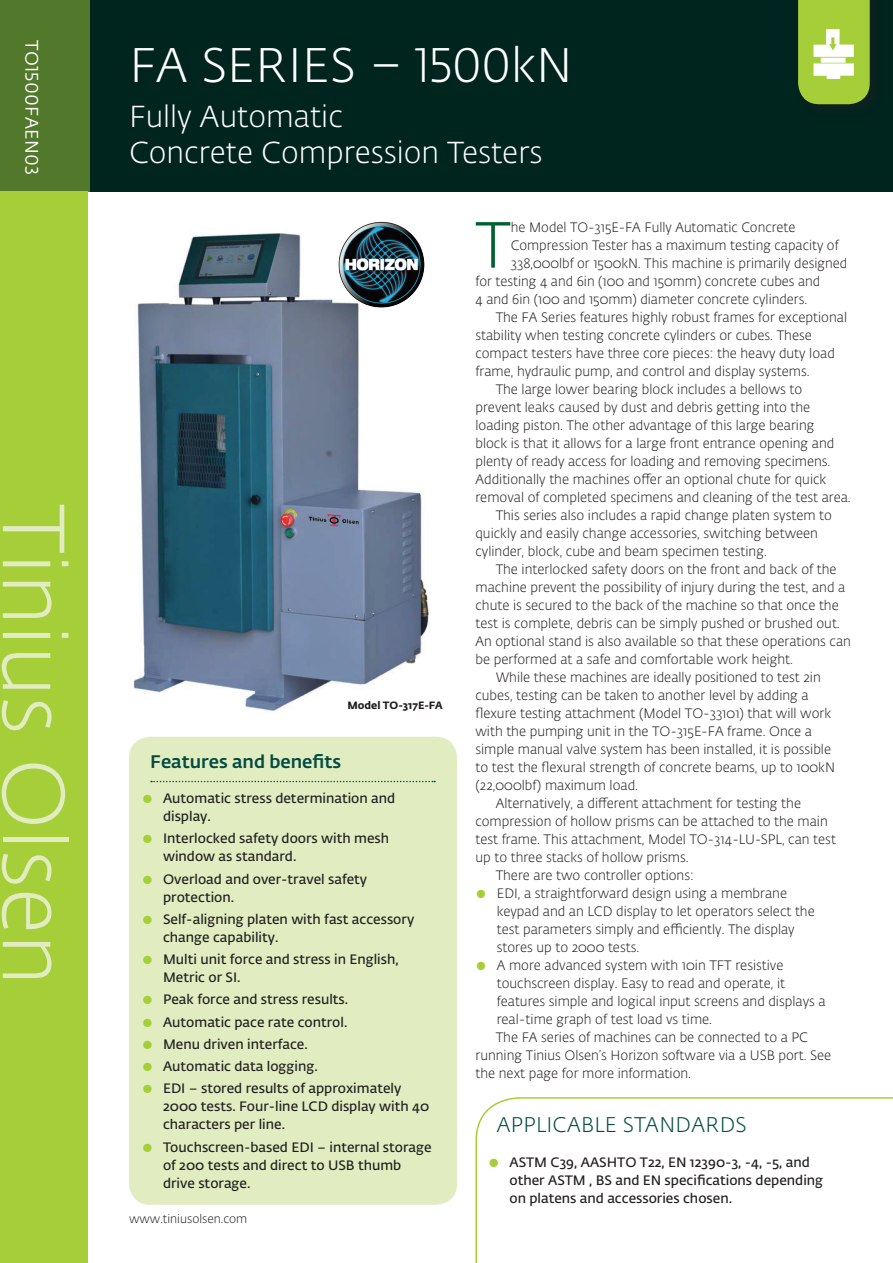
<style>
.page{position:relative;width:893px;height:1263px;background:#fff}
.page>*{position:absolute;margin:0;border:0;box-sizing:border-box;transform-origin:0 0}
.t1{font:300 87px "Fedra Sans Alt Std";color:#e1edc1}
.t2{font:300 64.35px "Fedra Sans Alt Std";color:#00622f}
.t3{font:300 48px "Fedra Sans Alt Std";letter-spacing:.01em;color:#fff}
.t4{font:300 30px/36px "Fedra Sans Alt Std";color:#fff}
.t5{font:300 21px "Fedra Sans Alt Std";letter-spacing:.01em;color:#034c44}
.t6{font:500 18px "Fedra Sans Alt Std";color:#034c44}
.t7{font:18px "Fedra Sans Alt Std";letter-spacing:.01em;color:#fff}
.t8{font:300 13.5px/18px "Fedra Sans Alt Std";color:#231f20}
.t9{font:600 13.5px/18px "Fedra Sans Alt Std";color:#231f20}
.t10{font:300 12px "Fedra Sans Alt Std";color:#231f20}
.t11{font:700 10.5px "Fedra Sans Alt Std";color:#231f20}
.s1{font-size:15px;color:#a6ce39}
.s2{font-weight:600;font-size:15px;color:#a6ce39}
</style>
<div class="page">
<svg style="left:475px;top:1097px;width:418px;height:166px"></svg>
<div style="left:0;top:0;width:893px;height:191px;background:#00241e"></div>
<div style="left:0;top:0;width:89px;height:191px;background:#52782b"></div>
<div style="left:0;top:191px;width:87px;height:1072px;background:#a6ce39"></div>
<svg style="left:798px;top:0;width:72px;height:104px;background:#b1d15b"></svg>
<div style="left:129px;top:737px;width:328px;height:468px;background:#e1edc1;border-radius:21px"></div>
<svg style="left:151px;top:781px;width:284px;height:1px"></svg>
<img style="left:133px;top:232px;width:296px;height:479px">
<img style="left:338px;top:221px;width:86px;height:87px;border-radius:43px">
<h3 class="t7" style="left:43px;top:40px;width:136px;rotate:90deg">TO1500FAEN03</h3>
<h1 class="t1" style="left:86px;top:504px;width:483px;rotate:90deg">Tinius Olsen</h1>
<h3 class="t3" style="left:129px;top:36px;width:445px">FA SERIES – 1500kN</h3>
<h3 class="t4" style="left:129px;top:99px;width:415px">Fully Automatic<br>Concrete Compression Testers</h3>
<p class="t11" style="left:347px;top:698px;width:97px">Model TO-317E-FA</p>
<h3 class="t6" style="left:150px;top:750px;width:192px">Features and benefits</h3>
<p class="t9" style="left:163px;top:789px;width:234px;text-indent:-21px"><span class="s1">●</span> Automatic stress determination and display.</p>
<p class="t9" style="left:163px;top:830px;width:228px;text-indent:-21px"><span class="s1">●</span> Interlocked safety doors with mesh window as standard.</p>
<p class="t9" style="left:163px;top:870px;width:206px;text-indent:-21px"><span class="s1">●</span> Overload and over-travel safety protection.</p>
<p class="t9" style="left:163px;top:910px;width:253px;text-indent:-21px"><span class="s1">●</span> Self-aligning platen with fast accessory change capability.</p>
<p class="t9" style="left:163px;top:950px;width:237px;text-indent:-21px"><span class="s1">●</span> Multi unit force and stress in English,<br>Metric or SI.</p>
<p class="t9" style="left:142px;top:991px;width:208px"><span class="s1">●</span> Peak force and stress results.</p>
<p class="t9" style="left:142px;top:1013px;width:207px"><span class="s1">●</span> Automatic pace rate control.</p>
<p class="t9" style="left:142px;top:1035px;width:168px"><span class="s1">●</span> Menu driven interface.</p>
<p class="t9" style="left:142px;top:1057px;width:178px"><span class="s1">●</span> Automatic data logging.</p>
<p class="t9" style="left:163px;top:1080px;width:268px;text-indent:-21px"><span class="s1">●</span> EDI – stored results of approximately<br>2000 tests. Four-line LCD display with 40 characters per line.</p>
<p class="t9" style="left:163px;top:1138px;width:270px;text-indent:-21px"><span class="s1">●</span> Touchscreen-based EDI – internal storage of 200 tests and direct to USB thumb drive storage.</p>
<p class="t10" style="left:129px;top:1212px;width:120px">www.tiniusolsen.com</p>
<h2 class="t2" style="left:475px;top:206px;width:37px">T</h2>
<p class="t8" style="left:511px;top:218px;width:286px">he Model TO-315E-FA Fully Automatic Concrete</p>
<p class="t8" style="left:511px;top:236px;width:329px">Compression Tester has a maximum testing capacity of</p>
<p class="t8" style="left:511px;top:254px;width:338px">338,000lbf or 1500kN. This machine is primarily designed</p>
<p class="t8" style="left:475px;top:272px;width:346px">for testing 4 and 6in (100 and 150mm) concrete cubes and</p>
<p class="t8" style="left:475px;top:290px;width:333px">4 and 6in (100 and 150mm) diameter concrete cylinders.</p>
<p class="t8" style="left:496px;top:308px;width:353px">The FA Series features highly robust frames for exceptional</p>
<p class="t8" style="left:475px;top:326px;width:338px">stability when testing concrete cylinders or cubes. These</p>
<p class="t8" style="left:475px;top:344px;width:361px">compact testers have three core pieces: the heavy duty load</p>
<p class="t8" style="left:475px;top:362px;width:336px">frame, hydraulic pump, and control and display systems.</p>
<p class="t8" style="left:496px;top:380px;width:308px">The large lower bearing block includes a bellows to</p>
<p class="t8" style="left:475px;top:398px;width:336px">prevent leaks caused by dust and debris getting into the</p>
<p class="t8" style="left:475px;top:416px;width:341px">loading piston. The other advantage of this large bearing</p>
<p class="t8" style="left:475px;top:434px;width:360px">block is that it allows for a large front entrance opening and</p>
<p class="t8" style="left:475px;top:452px;width:356px">plenty of ready access for loading and removing specimens.</p>
<p class="t8" style="left:475px;top:470px;width:352px">Additionally the machines offer an optional chute for quick</p>
<p class="t8" style="left:475px;top:488px;width:377px">removal of completed specimens and cleaning of the test area.</p>
<p class="t8" style="left:496px;top:506px;width:338px">This series also includes a rapid change platen system to</p>
<p class="t8" style="left:475px;top:524px;width:344px">quickly and easily change accessories, switching between</p>
<p class="t8" style="left:475px;top:542px;width:293px">cylinder, block, cube and beam specimen testing.</p>
<p class="t8" style="left:496px;top:560px;width:342px">The interlocked safety doors on the front and back of the</p>
<p class="t8" style="left:475px;top:578px;width:371px">machine prevent the possibility of injury during the test, and a</p>
<p class="t8" style="left:475px;top:596px;width:365px">chute is secured to the back of the machine so that once the</p>
<p class="t8" style="left:475px;top:614px;width:366px">test is complete, debris can be simply pushed or brushed out.</p>
<p class="t8" style="left:475px;top:632px;width:377px">An optional stand is also available so that these operations can</p>
<p class="t8" style="left:475px;top:650px;width:319px">be performed at a safe and comfortable work height.</p>
<p class="t8" style="left:496px;top:668px;width:327px">While these machines are ideally positioned to test 2in</p>
<p class="t8" style="left:475px;top:686px;width:335px">cubes, testing can be taken to another level by adding a</p>
<p class="t8" style="left:475px;top:704px;width:357px">flexure testing attachment (Model TO-33101) that will work</p>
<p class="t8" style="left:475px;top:722px;width:338px">with the pumping unit in the TO-315E-FA frame. Once a</p>
<p class="t8" style="left:475px;top:740px;width:357px">simple manual valve system has been installed, it is possible</p>
<p class="t8" style="left:475px;top:758px;width:361px">to test the flexural strength of concrete beams, up to 100kN</p>
<p class="t8" style="left:475px;top:776px;width:164px">(22,000lbf) maximum load.</p>
<p class="t8" style="left:496px;top:794px;width:307px">Alternatively, a different attachment for testing the</p>
<p class="t8" style="left:475px;top:812px;width:354px">compression of hollow prisms can be attached to the main</p>
<p class="t8" style="left:475px;top:830px;width:362px">test frame. This attachment, Model TO-314-LU-SPL, can test</p>
<p class="t8" style="left:475px;top:848px;width:215px">up to three stacks of hollow prisms.</p>
<p class="t8" style="left:496px;top:866px;width:200px">There are two controller options:</p>
<p class="t8" style="left:497px;top:884px;width:320px;text-indent:-21px"><span class="s2">●</span> EDI, a straightforward design using a membrane keypad and an LCD display to let operators select the test parameters simply and efficiently. The display stores up to 2000 tests.</p>
<p class="t8" style="left:475px;top:956px;width:310px"><span class="s2">●</span> A more advanced system with 10in TFT resistive</p>
<p class="t8" style="left:497px;top:974px;width:290px">touchscreen display. Easy to read and operate, it</p>
<p class="t8" style="left:497px;top:992px;width:330px">features simple and logical input screens and displays a</p>
<p class="t8" style="left:497px;top:1010px;width:217px">real-time graph of test load vs time.</p>
<p class="t8" style="left:496px;top:1028px;width:314px">The FA series of machines can be connected to a PC</p>
<p class="t8" style="left:475px;top:1046px;width:357px">running Tinius Olsen’s Horizon software via a USB port. See</p>
<p class="t8" style="left:475px;top:1064px;width:217px">the next page for more information.</p>
<h3 class="t5" style="left:497px;top:1112px;width:251px">APPLICABLE STANDARDS</h3>
<p class="t9" style="left:509px;top:1153px;width:315px;text-indent:-21px"><span class="s1">●</span> ASTM C39, AASHTO T22, EN 12390-3, -4, -5, and other ASTM , BS and EN specifications depending on platens and accessories chosen.</p>
</div>
